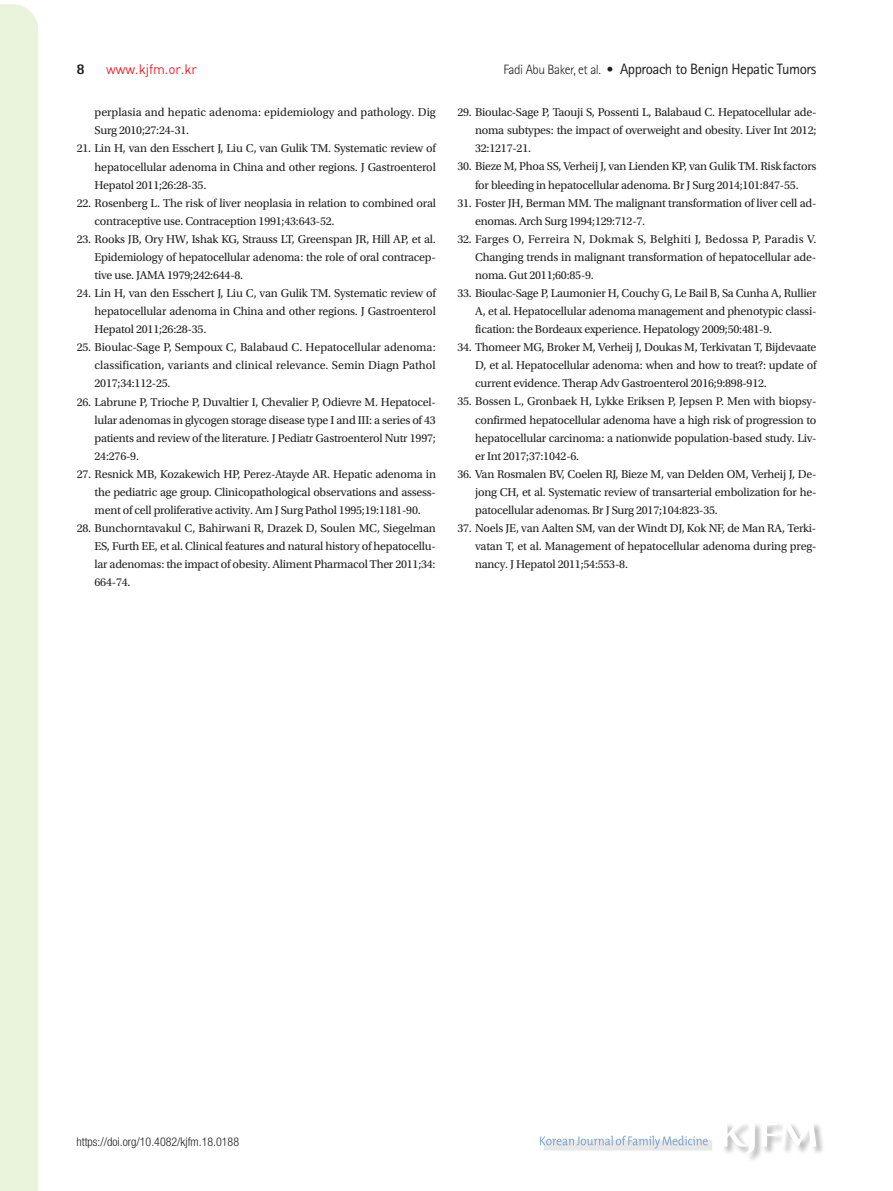
<style>
.page{position:relative;width:893px;height:1191px;background:#fff}
.page>*{position:absolute;margin:0;border:0;box-sizing:border-box;transform-origin:0 0}
.t1{font:15px "Rotis Sans Serif Std";letter-spacing:-.03em;color:#231f20}
.t2{font:800 15px "Rotis Sans Serif Std";color:#231f20}
.t3{font:13.5px "Dinreg";letter-spacing:-.01em;color:#e02a30}
.t4{font:12px/18px "Utopia Std";letter-spacing:-.02em;color:#231f20;text-align:justify}
.t5{font:12px/18px "Utopia Std";color:#231f20}
.t6{font:300 condensed 12px "Helvetica Neue LT Std";color:#231f20}
.s1{font-weight:300;font-size:13.5px}
</style>
<div class="page">
<div style="left:0;top:4px;width:38px;height:1187px;background:#eaf3dc"></div>
<div style="left:721px;top:1122px;width:104px;height:40px;background:#231f20;opacity:.3"></div>
<svg style="left:722px;top:1122px;width:94px;height:32px"></svg>
<div style="left:544px;top:1140px;width:168px;height:10px;background:#e8e8e9"></div>
<svg style="left:540px;top:1135px;width:168px;height:13px"></svg>
<p class="t2" style="left:77px;top:60px;width:10px">8</p>
<p class="t3" style="left:106px;top:61px;width:93px">www.kjfm.or.kr</p>
<p class="t1" style="left:503px;top:60px;width:314px"><span class="s1">Fadi Abu Baker, et al. •</span> Approach to Benign Hepatic Tumors</p>
<p class="t5" style="left:95px;top:104px;width:343px">perplasia and hepatic adenoma: epidemiology and pathology. Dig<br>Surg 2010;27:24-31.</p>
<p class="t4" style="left:95px;top:140px;width:343px;text-indent:-18px">21. Lin H, van den Esschert J, Liu C, van Gulik TM. Systematic review of hepatocellular adenoma in China and other regions. J Gastroenterol Hepatol 2011;26:28-35.</p>
<p class="t4" style="left:95px;top:194px;width:343px;text-indent:-18px">22. Rosenberg L. The risk of liver neoplasia in relation to combined oral contraceptive use. Contraception 1991;43:643-52.</p>
<p class="t4" style="left:95px;top:230px;width:343px;text-indent:-18px">23. Rooks JB, Ory HW, Ishak KG, Strauss LT, Greenspan JR, Hill AP, et al.<br>Epidemiology of hepatocellular adenoma: the role of oral contracep&shy;tive use. JAMA 1979;242:644-8.</p>
<p class="t4" style="left:95px;top:284px;width:343px;text-indent:-18px">24. Lin H, van den Esschert J, Liu C, van Gulik TM. Systematic review of hepatocellular adenoma in China and other regions. J Gastroenterol Hepatol 2011;26:28-35.</p>
<p class="t4" style="left:95px;top:339px;width:343px;text-indent:-18px">25. Bioulac-Sage P, Sempoux C, Balabaud C. Hepatocellular adenoma: classification, variants and clinical relevance. Semin Diagn Pathol 2017;34:112-25.</p>
<p class="t4" style="left:95px;top:393px;width:343px;text-indent:-18px">26. Labrune P, Trioche P, Duvaltier I, Chevalier P, Odievre M. Hepatocel&shy;lular adenomas in glycogen storage disease type I and III: a series of 43 patients and review of the literature. J Pediatr Gastroenterol Nutr 1997; 24:276-9.</p>
<p class="t4" style="left:95px;top:465px;width:343px;text-indent:-18px">27. Resnick MB, Kozakewich HP, Perez-Atayde AR. Hepatic adenoma in the pediatric age group. Clinicopathological observations and assess&shy;ment of cell proliferative activity. Am J Surg Pathol 1995;19:1181-90.</p>
<p class="t4" style="left:95px;top:519px;width:343px;text-indent:-18px">28. Bunchorntavakul C, Bahirwani R, Drazek D, Soulen MC, Siegelman ES, Furth EE, et al. Clinical features and natural history of hepatocellu&shy;lar adenomas: the impact of obesity. Aliment Pharmacol Ther 2011;34:<br>664-74.</p>
<p class="t4" style="left:475px;top:104px;width:343px;text-indent:-18px">29. Bioulac-Sage P, Taouji S, Possenti L, Balabaud C. Hepatocellular ade&shy;noma subtypes: the impact of overweight and obesity. Liver Int 2012; 32:1217-21.</p>
<p class="t4" style="left:457px;top:158px;width:361px;text-align:center">30. Bieze M, Phoa SS, Verheij J, van Lienden KP, van Gulik TM. Risk factors for bleeding in hepatocellular adenoma. Br J Surg 2014;101:847-55.</p>
<p class="t4" style="left:475px;top:194px;width:343px;text-indent:-18px">31. Foster JH, Berman MM. The malignant transformation of liver cell ad&shy;enomas. Arch Surg 1994;129:712-7.</p>
<p class="t4" style="left:475px;top:230px;width:343px;text-indent:-18px">32. Farges O, Ferreira N, Dokmak S, Belghiti J, Bedossa P, Paradis V.<br>Changing trends in malignant transformation of hepatocellular ade&shy;noma. Gut 2011;60:85-9.</p>
<p class="t4" style="left:475px;top:284px;width:343px;text-indent:-18px">33. Bioulac-Sage P, Laumonier H, Couchy G, Le Bail B, Sa Cunha A, Rullier A, et al. Hepatocellular adenoma management and phenotypic classi&shy;fication: the Bordeaux experience. Hepatology 2009;50:481-9.</p>
<p class="t4" style="left:475px;top:338px;width:343px;text-indent:-18px">34. Thomeer MG, Broker M, Verheij J, Doukas M, Terkivatan T, Bijdevaate D, et al. Hepatocellular adenoma: when and how to treat?: update of current evidence. Therap Adv Gastroenterol 2016;9:898-912.</p>
<p class="t4" style="left:475px;top:393px;width:343px;text-indent:-18px">35. Bossen L, Gronbaek H, Lykke Eriksen P, Jepsen P. Men with biopsy&shy;confirmed hepatocellular adenoma have a high risk of progression to hepatocellular carcinoma: a nationwide population-based study. Liv&shy;er Int 2017;37:1042-6.</p>
<p class="t4" style="left:475px;top:465px;width:343px;text-indent:-18px">36. Van Rosmalen BV, Coelen RJ, Bieze M, van Delden OM, Verheij J, De&shy;jong CH, et al. Systematic review of transarterial embolization for he&shy;patocellular adenomas. Br J Surg 2017;104:823-35.</p>
<p class="t4" style="left:475px;top:519px;width:343px;text-indent:-18px">37. Noels JE, van Aalten SM, van der Windt DJ, Kok NF, de Man RA, Terki&shy;vatan T, et al. Management of hepatocellular adenoma during preg&shy;nancy. J Hepatol 2011;54:553-8.</p>
<p class="t6" style="left:77px;top:1134px;width:164px">https://doi.org/10.4082/kjfm.18.0188</p>
</div>
